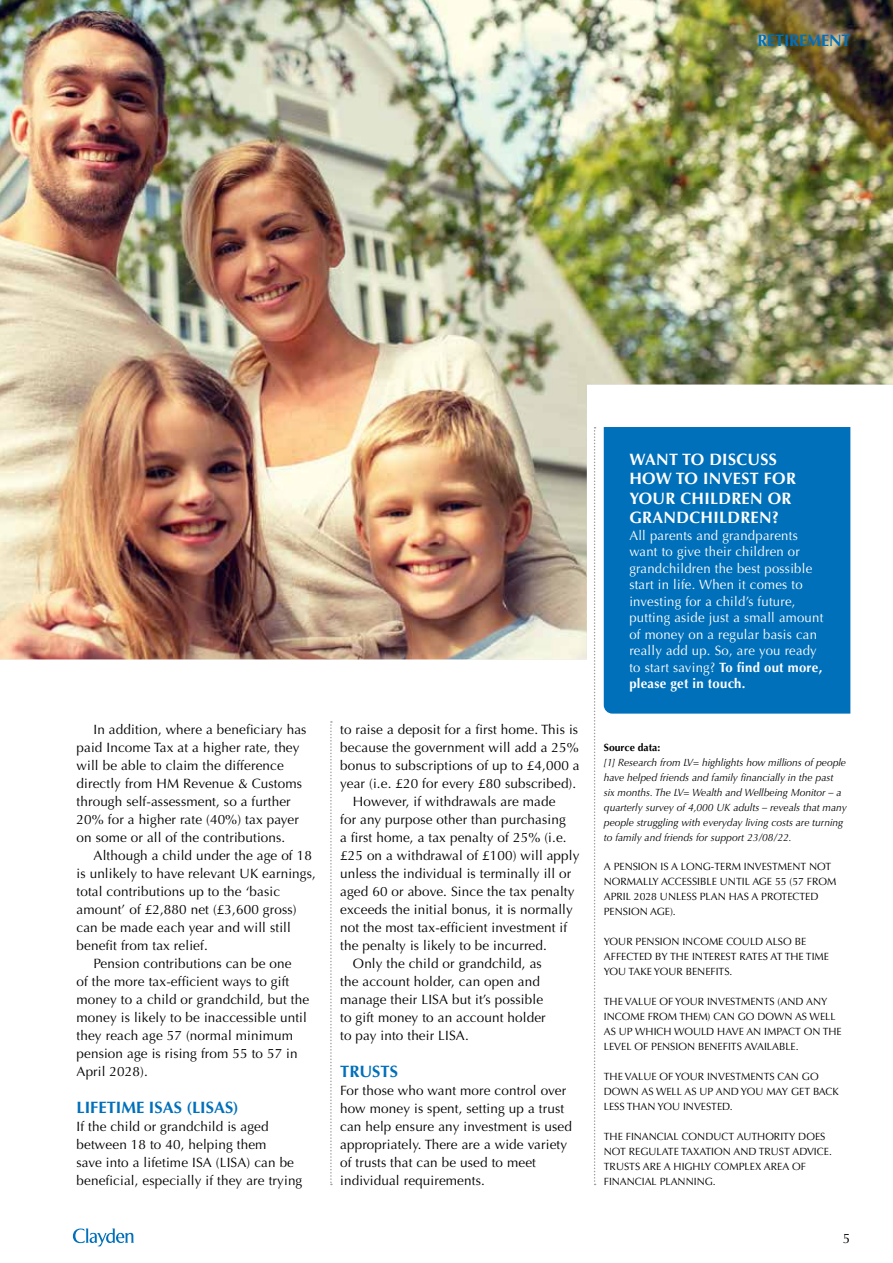
<style>
.page{position:relative;width:893px;height:1263px;background:#fff}
.page>*{position:absolute;margin:0;border:0;box-sizing:border-box;transform-origin:0 0}
.t1{font:700 16.5px/19.5px "Optima";letter-spacing:.02em;color:#fff}
.t2{font:700 16.5px "Optima";color:#0070ba}
.t3{font:13.5px/18px "Optima";letter-spacing:.01em;color:#000}
.t4{font:13.5px/16.5px "Optima";letter-spacing:.02em;color:#fff}
.t5{font:10.5px/15px "Optima";color:#000}
.t6{font:italic 10.5px/15px "Optima";color:#000}
.t7{font:700 10.5px "Optima";color:#000}
.s1{font-weight:700}
</style>
<div class="page">
<img style="left:0;top:0;width:893px;height:659px">
<svg style="left:73px;top:1228px;width:61px;height:18px"></svg>
<svg style="left:330px;top:721px;width:2px;height:464px"></svg>
<svg style="left:594px;top:427px;width:2px;height:758px"></svg>
<div style="left:604px;top:427px;width:246px;height:287px;background:#0070ba"></div>
<p class="t2" style="left:758px;top:31px;width:94px">RETIREMENT</p>
<p class="t3" style="left:77px;top:720px;width:231px;text-indent:17px">In addition, where a beneficiary has paid Income Tax at a higher rate, they will be able to claim the difference directly from HM Revenue &amp; Customs through self-assessment, so a further 20% for a higher rate (40%) tax payer on some or all of the contributions.</p>
<p class="t3" style="left:94px;top:846px;width:220px">Although a child under the age of 18</p>
<p class="t3" style="left:77px;top:864px;width:241px">is unlikely to have relevant UK earnings,</p>
<p class="t3" style="left:77px;top:882px;width:205px">total contributions up to the ‘basic</p>
<p class="t3" style="left:77px;top:900px;width:222px">amount’ of £2,880 net (£3,600 gross)</p>
<p class="t3" style="left:77px;top:918px;width:216px">can be made each year and will still</p>
<p class="t3" style="left:77px;top:936px;width:133px">benefit from tax relief.</p>
<p class="t3" style="left:94px;top:954px;width:199px">Pension contributions can be one</p>
<p class="t3" style="left:77px;top:972px;width:214px">of the more tax-efficient ways to gift</p>
<p class="t3" style="left:77px;top:990px;width:234px">money to a child or grandchild, but the</p>
<p class="t3" style="left:77px;top:1008px;width:232px">money is likely to be inaccessible until</p>
<p class="t3" style="left:77px;top:1026px;width:218px">they reach age 57 (normal minimum</p>
<p class="t3" style="left:77px;top:1044px;width:223px">pension age is rising from 55 to 57 in</p>
<p class="t3" style="left:77px;top:1062px;width:73px">April 2028).</p>
<p class="t2" style="left:77px;top:1098px;width:164px">LIFETIME ISAS (LISAS)</p>
<p class="t3" style="left:77px;top:1118px;width:227px">If the child or grandchild is aged between 18 to 40, helping them<br>save into a lifetime ISA (LISA) can be beneficial, especially if they are trying</p>
<p class="t3" style="left:340px;top:720px;width:240px">to raise a deposit for a first home. This is</p>
<p class="t3" style="left:340px;top:738px;width:240px">because the government will add a 25%</p>
<p class="t3" style="left:340px;top:756px;width:241px">bonus to subscriptions of up to £4,000 a</p>
<p class="t3" style="left:340px;top:774px;width:238px">year (i.e. £20 for every £80 subscribed).</p>
<p class="t3" style="left:353px;top:792px;width:204px">However, if withdrawals are made</p>
<p class="t3" style="left:340px;top:810px;width:227px">for any purpose other than purchasing</p>
<p class="t3" style="left:340px;top:828px;width:228px">a first home, a tax penalty of 25% (i.e.</p>
<p class="t3" style="left:340px;top:846px;width:241px">£25 on a withdrawal of £100) will apply</p>
<p class="t3" style="left:340px;top:864px;width:233px">unless the individual is terminally ill or</p>
<p class="t3" style="left:340px;top:882px;width:236px">aged 60 or above. Since the tax penalty</p>
<p class="t3" style="left:340px;top:900px;width:234px">exceeds the initial bonus, it is normally</p>
<p class="t3" style="left:340px;top:918px;width:228px">not the most tax-efficient investment if</p>
<p class="t3" style="left:340px;top:936px;width:208px">the penalty is likely to be incurred.</p>
<p class="t3" style="left:353px;top:954px;width:190px">Only the child or grandchild, as</p>
<p class="t3" style="left:340px;top:972px;width:201px">the account holder, can open and</p>
<p class="t3" style="left:340px;top:990px;width:204px">manage their LISA but it’s possible</p>
<p class="t3" style="left:340px;top:1008px;width:207px">to gift money to an account holder</p>
<p class="t3" style="left:340px;top:1026px;width:130px">to pay into their LISA.</p>
<p class="t2" style="left:340px;top:1062px;width:59px">TRUSTS</p>
<p class="t3" style="left:340px;top:1082px;width:233px">For those who want more control over how money is spent, setting up a trust can help ensure any investment is used appropriately. There are a wide variety of trusts that can be used to meet individual requirements.</p>
<p class="t1" style="left:629px;top:449px;width:168px">WANT TO DISCUSS<br>HOW TO INVEST FOR<br>YOUR CHILDREN OR<br>GRANDCHILDREN?</p>
<p class="t4" style="left:629px;top:527px;width:195px">All parents and grandparents want to give their children or grandchildren the best possible start in life. When it comes to investing for a child’s future, putting aside just a small amount of money on a regular basis can really add up. So, are you ready to start saving? <span class="s1">To find out more, please get in touch.</span></p>
<p class="t7" style="left:604px;top:741px;width:58px">Source data:</p>
<p class="t6" style="left:604px;top:755px;width:244px">[1] Research from LV= highlights how millions of people have helped friends and family financially in the past six months. The LV= Wealth and Wellbeing Monitor – a quarterly survey of 4,000 UK adults – reveals that many people struggling with everyday living costs are turning to family and friends for support 23/08/22.</p>
<p class="t5" style="left:604px;top:859px;width:234px">A PENSION IS A LONG-TERM INVESTMENT NOT NORMALLY ACCESSIBLE UNTIL AGE 55 (57 FROM APRIL 2028 UNLESS PLAN HAS A PROTECTED PENSION AGE).</p>
<p class="t5" style="left:604px;top:934px;width:227px">YOUR PENSION INCOME COULD ALSO BE<br>AFFECTED BY THE INTEREST RATES AT THE TIME<br>YOU TAKE YOUR BENEFITS.</p>
<p class="t5" style="left:604px;top:994px;width:239px">THE VALUE OF YOUR INVESTMENTS (AND ANY INCOME FROM THEM) CAN GO DOWN AS WELL AS UP WHICH WOULD HAVE AN IMPACT ON THE LEVEL OF PENSION BENEFITS AVAILABLE.</p>
<p class="t5" style="left:604px;top:1069px;width:236px">THE VALUE OF YOUR INVESTMENTS CAN GO<br>DOWN AS WELL AS UP AND YOU MAY GET BACK<br>LESS THAN YOU INVESTED.</p>
<p class="t5" style="left:604px;top:1129px;width:230px">THE FINANCIAL CONDUCT AUTHORITY DOES NOT REGULATE TAXATION AND TRUST ADVICE.<br>TRUSTS ARE A HIGHLY COMPLEX AREA OF FINANCIAL PLANNING.</p>
<p class="t3" style="left:843px;top:1229px;width:9px">5</p>
</div>
